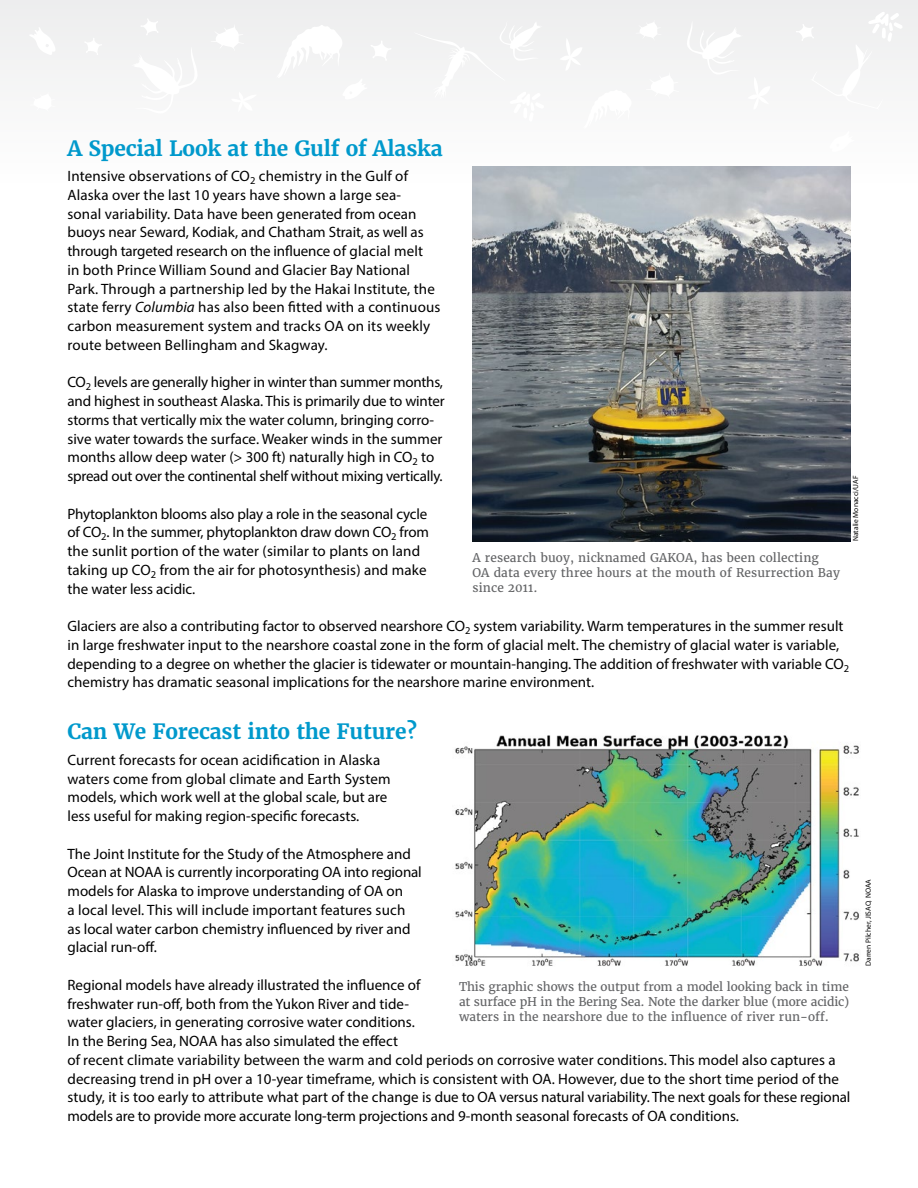
<style>
.page{position:relative;width:918px;height:1188px;background:#fff}
.page>*{position:absolute;margin:0;border:0;box-sizing:border-box;transform-origin:0 0}
.t1{font:700 21px "Merriweather";letter-spacing:-.01em;color:#09c}
.t2{font:15px/18.8px "Myriad Pro";color:#000}
.t3{font:12px/15px "Merriweather";letter-spacing:.01em;color:#636466;text-align:justify}
.t4{font:7.5px "Myriad Pro";color:#000}
.s1{font-style:italic}
</style>
<div class="page">
<div style="left:0;top:0;width:918px;height:184px;background:#f6f6f7"></div>
<img style="left:455px;top:735px;width:404px;height:231px">
<img style="left:472px;top:166px;width:378px;height:375px">
<h1 class="t1" style="left:68px;top:135px;width:377px">A Special Look at the Gulf of Alaska</h1>
<p class="t2" style="left:67px;top:167px;width:374px">Intensive observations of CO<sub>2</sub> chemistry in the Gulf of Alaska over the last 10 years have shown a large sea-<br>sonal variability. Data have been generated from ocean buoys near Seward, Kodiak, and Chatham Strait, as well as through targeted research on the influence of glacial melt<br>in both Prince William Sound and Glacier Bay National Park. Through a partnership led by the Hakai Institute, the state ferry <span class="s1">Columbia</span> has also been fitted with a continuous carbon measurement system and tracks OA on its weekly route between Bellingham and Skagway.</p>
<p class="t2" style="left:67px;top:373px;width:379px">CO<sub>2</sub> levels are generally higher in winter than summer months, and highest in southeast Alaska. This is primarily due to winter storms that vertically mix the water column, bringing corro&shy;sive water towards the surface. Weaker winds in the summer months allow deep water (&gt; 300 ft) naturally high in CO<sub>2</sub> to spread out over the continental shelf without mixing vertically.</p>
<p class="t2" style="left:67px;top:504px;width:363px">Phytoplankton blooms also play a role in the seasonal cycle of CO<sub>2</sub>. In the summer, phytoplankton draw down CO<sub>2</sub> from the sunlit portion of the water (similar to plants on land taking up CO<sub>2</sub> from the air for photosynthesis) and make the water less acidic.</p>
<p class="t2" style="left:67px;top:617px;width:783px">Glaciers are also a contributing factor to observed nearshore CO<sub>2</sub> system variability. Warm temperatures in the summer result in large freshwater input to the nearshore coastal zone in the form of glacial melt. The chemistry of glacial water is variable, depending to a degree on whether the glacier is tidewater or mountain-hanging. The addition of freshwater with variable CO<sub>2 </sub>chemistry has dramatic seasonal implications for the nearshore marine environment.</p>
<p class="t4" style="left:851px;top:541px;width:67px;rotate:-90deg">Natalie Monacci/UAF</p>
<p class="t3" style="left:472px;top:551px;width:369px;text-align:left">A research buoy, nicknamed GAKOA, has been collecting<br>OA data every three hours at the mouth of Resurrection Bay since 2011.</p>
<h1 class="t1" style="left:68px;top:718px;width:351px">Can We Forecast into the Future?</h1>
<p class="t2" style="left:68px;top:750px;width:325px">Current forecasts for ocean acidification in Alaska waters come from global climate and Earth System models, which work well at the global scale, but are less useful for making region-specific forecasts.</p>
<p class="t2" style="left:68px;top:844px;width:356px">The Joint Institute for the Study of the Atmosphere and Ocean at NOAA is currently incorporating OA into regional models for Alaska to improve understanding of OA on<br>a local level. This will include important features such as local water carbon chemistry influenced by river and glacial run-off.</p>
<p class="t2" style="left:68px;top:975px;width:784px">Regional models have already illustrated the influence of<br>freshwater run-off, both from the Yukon River and tide-<br>water glaciers, in generating corrosive water conditions.<br>In the Bering Sea, NOAA has also simulated the effect<br>of recent climate variability between the warm and cold periods on corrosive water conditions. This model also captures a decreasing trend in pH over a 10-year timeframe, which is consistent with OA. However, due to the short time period of the study, it is too early to attribute what part of the change is due to OA versus natural variability. The next goals for these regional models are to provide more accurate long-term projections and 9-month seasonal forecasts of OA conditions.</p>
<p class="t3" style="left:459px;top:979px;width:392px">This graphic shows the output from a model looking back in time at surface pH in the Bering Sea. Note the darker blue (more acidic) waters in the nearshore due to the influence of river run-off.</p>
<p class="t4" style="left:864px;top:966px;width:88px;rotate:-90deg">Darren Pilcher, JISAO, NOAA</p>
</div>
